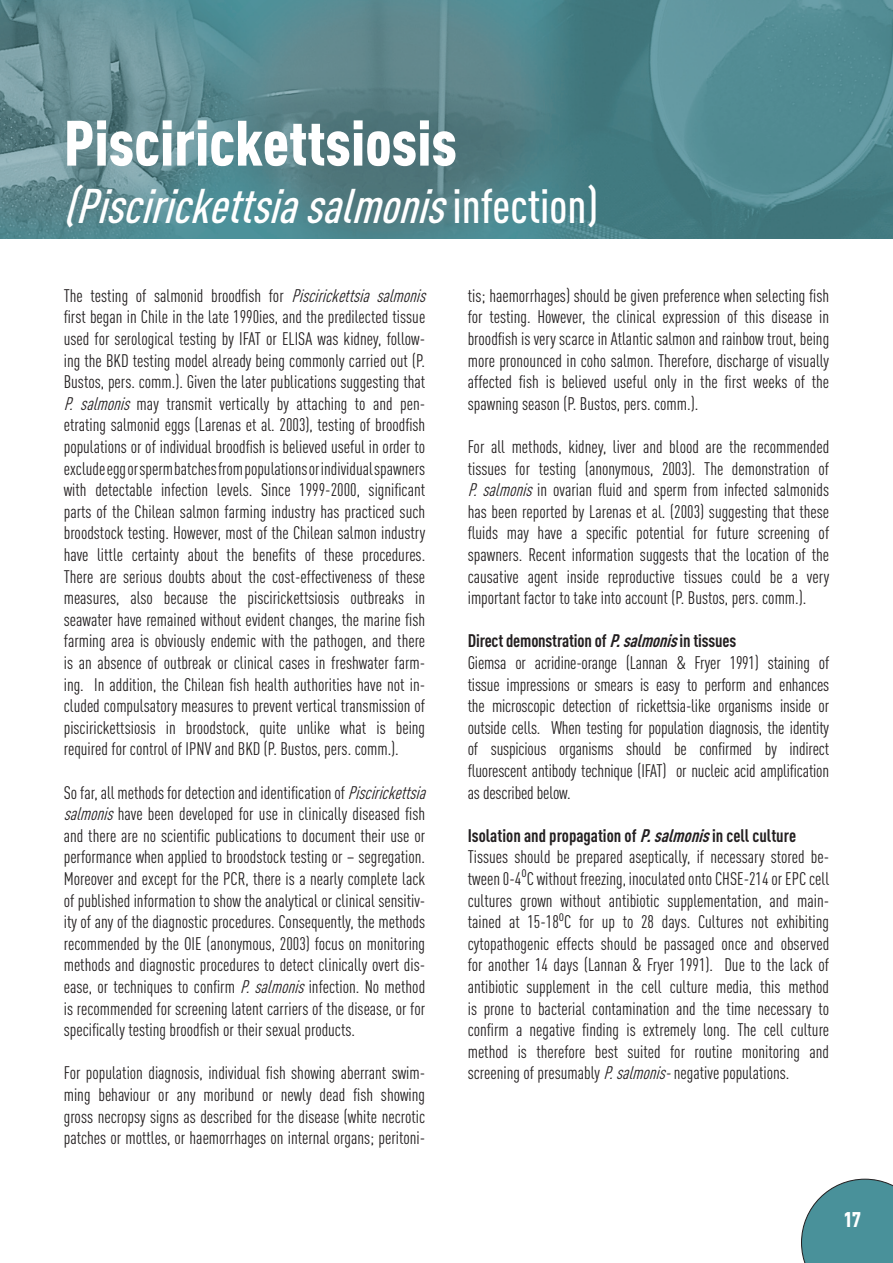
<style>
.page{position:relative;width:893px;height:1263px;background:#fff}
.page>*{position:absolute;margin:0;border:0;box-sizing:border-box;transform-origin:0 0}
.t1{font:900 63px "DIN Cond";color:#fff}
.t2{font:italic 500 48px "DIN Cond";color:#fff}
.t3{font:900 21px "DIN Cond";color:#fff}
.t4{font:18px/21.6px "DIN Cond";color:#231f20}
.s1{font-style:normal}
.s2{font-style:italic}
.s3{font-weight:700}
.s4{font-weight:700;font-style:italic}
</style>
<div class="page">
<img style="left:0;top:0;width:893px;height:238px">
<svg style="left:801px;top:1179px;width:92px;height:84px"></svg>
<h1 class="t1" style="left:64px;top:104px;width:395px">Piscirickettsiosis</h1>
<h2 class="t2" style="left:64px;top:178px;width:536px">(Piscirickettsiasalmonis<span class="s1">i n f e c t i o n )</span></h2>
<p class="t4" style="left:64px;top:284px;width:368px">The testing of salmonid broodfish for <span class="s2">Piscirickettsia salmonis </span>first began in Chile in the late 1990ies, and the predilected tissue used for serological testing by IFAT or ELISA was kidney, follow&shy;ing the BKD testing model already being commonly carried out (P.<br>Bustos, pers. comm.). Given the later publications suggesting that <span class="s2">P. salmonis</span> may transmit vertically by attaching to and pen&shy;etrating salmonid eggs (Larenas et al. 2003), testing of broodfish populations or of individual broodfish is believed useful in order to exclude egg or sperm batches from populations or individual spawners with detectable infection levels. Since 1999-2000, significant parts of the Chilean salmon farming industry has practiced such broodstock testing. However, most of the Chilean salmon industry have little certainty about the benefits of these procedures.<br>There are serious doubts about the cost-effectiveness of these measures, also because the piscirickettsiosis outbreaks in seawater have remained without evident changes, the marine fish farming area is obviously endemic with the pathogen, and there is an absence of outbreak or clinical cases in freshwater farm&shy;ing. In addition, the Chilean fish health authorities have not in&shy;cluded compulsatory measures to prevent vertical transmission of piscirickettsiosis in broodstock, quite unlike what is being required for control of IPNV and BKD (P. Bustos, pers. comm.).</p>
<p class="t4" style="left:64px;top:781px;width:368px">So far, all methods for detection and identification of <span class="s2">Piscirickettsia salmonis</span>have been developed for use in clinically diseased fish and there are no scientific publications to document their use or performance when applied to broodstock testing or – segregation.<br>Moreover and except for the PCR, there is a nearly complete lack of published information to show the analytical or clinical sensitiv&shy;ity of any of the diagnostic procedures. Consequently, the methods recommended by the OIE (anonymous, 2003) focus on monitoring methods and diagnostic procedures to detect clinically overt dis&shy;ease, or techniques to confirm <span class="s2">P.salmonis</span>infection. No method is recommended for screening latent carriers of the disease, or for specifically testing broodfish or their sexual products.</p>
<p class="t4" style="left:64px;top:1062px;width:363px;text-align:justify">For population diagnosis, individual fish showing aberrant swim&shy;ming behaviour or any moribund or newly dead fish showing gross necropsy signs as described for the disease (white necrotic patches or mottles, or haemorrhages on internal organs; peritoni-</p>
<p class="t4" style="left:468px;top:284px;width:363px;text-align:justify">tis; haemorrhages) should be given preference when selecting fish for testing. However, the clinical expression of this disease in broodfish is very scarce in Atlantic salmon and rainbow trout, being more pronounced in coho salmon. Therefore, discharge of visually affected fish is believed useful only in the first weeks of the spawning season (P. Bustos, pers. comm.).</p>
<p class="t4" style="left:468px;top:436px;width:363px;text-align:justify">For all methods, kidney, liver and blood are the recommended tissues for testing (anonymous, 2003). The demonstration of <span class="s2">P.salmonis</span>in ovarian fluid and sperm from infected salmonids has been reported by Larenas et al. (2003) suggesting that these fluids may have a specific potential for future screening of spawners. Recent information suggests that the location of the causative agent inside reproductive tissues could be a very important factor to take into account (P. Bustos, pers. comm.).</p>
<p class="t4" style="left:468px;top:630px;width:363px"><span class="s3">Direct demonstration of</span> <span class="s4">P.salmonis</span><span class="s3">in tissues<br></span>Giemsa or acridine-orange (Lannan &amp; Fryer 1991) staining of tissue impressions or smears is easy to perform and enhances the microscopic detection of rickettsia-like organisms inside or outside cells. When testing for population diagnosis, the identity of suspicious organisms should be confirmed by indirect fluorescent antibody technique (IFAT) or nucleic acid amplification as described below.</p>
<p class="t4" style="left:468px;top:824px;width:363px"><span class="s3">Isolation and propagation of</span> <span class="s4">P.salmonis</span><span class="s3">in cell culture </span>Tissues should be prepared aseptically, if necessary stored be&shy;tween 0-4<sup>o</sup>C without freezing, inoculated onto CHSE-214 or EPC cell cultures grown without antibiotic supplementation, and main&shy;tained at 15-18<sup>o</sup>C for up to 28 days. Cultures not exhibiting cytopathogenic effects should be passaged once and observed for another 14 days (Lannan &amp; Fryer 1991). Due to the lack of antibiotic supplement in the cell culture media, this method is prone to bacterial contamination and the time necessary to confirm a negative finding is extremely long. The cell culture method is therefore best suited for routine monitoring and screening of presumably <span class="s2">P.salmonis-</span>negative populations.</p>
<p class="t3" style="left:843px;top:1206px;width:19px">17</p>
</div>
